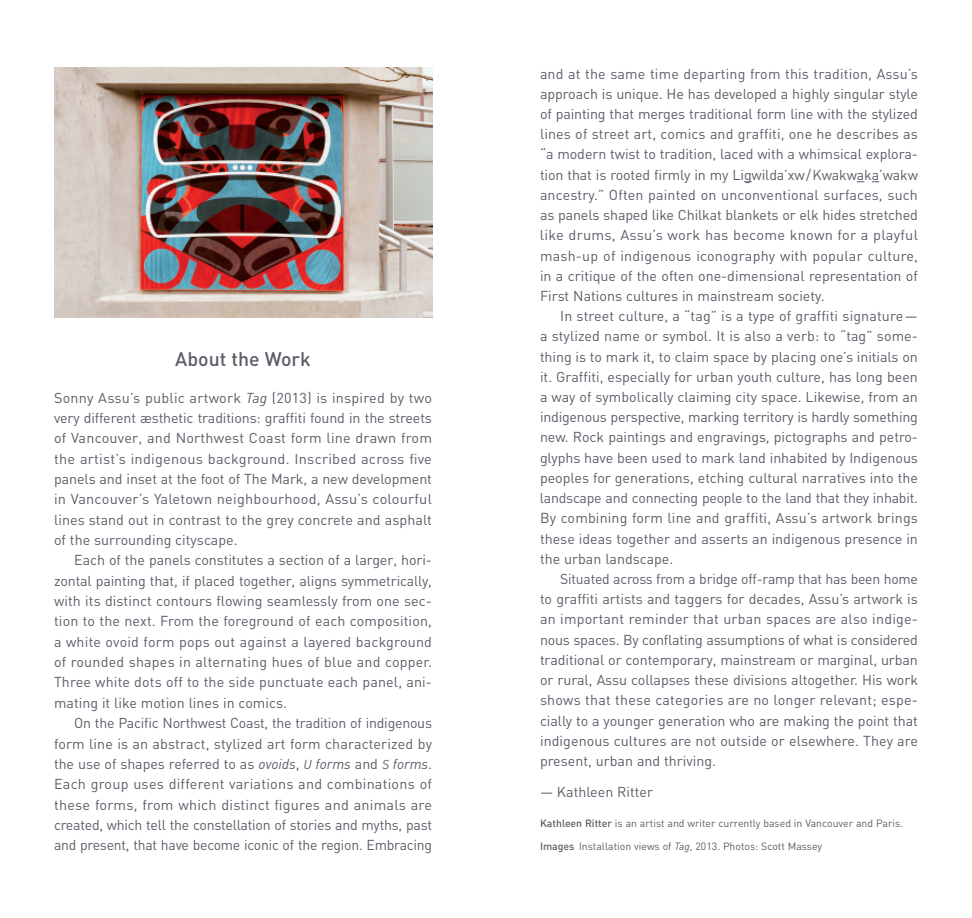
<style>
.page{position:relative;width:972px;height:918px;background:#fff}
.page>*{position:absolute;margin:0;border:0;box-sizing:border-box;transform-origin:0 0}
.t1{font:500 19.5px "DIN";color:#5a5e68}
.t2{font:14.25px "DIN";color:#5a5e68}
.t3{font:10.5px/22.8px "DIN";color:#5a5e68}
.s1{font-style:italic}
.s2{font-style:italic;font-size:12.9px}
.s3{font-weight:500}
</style>
<div class="page">
<img style="left:54px;top:68px;width:378px;height:249px">
<p class="t1" style="left:175px;top:348px;width:137px">About the Work</p>
<p class="t2" style="left:54px;top:389px;width:379px">Sonny Assu’s public artwork <span class="s1">Tag</span> (2013) is inspired by two</p>
<p class="t2" style="left:54px;top:410px;width:379px">very different æsthetic traditions: graffiti found in the streets</p>
<p class="t2" style="left:54px;top:430px;width:379px">of Vancouver, and Northwest Coast form line drawn from</p>
<p class="t2" style="left:54px;top:450px;width:379px">the artist’s indigenous background. Inscribed across five</p>
<p class="t2" style="left:54px;top:471px;width:379px">panels and inset at the foot of The Mark, a new development</p>
<p class="t2" style="left:54px;top:491px;width:379px">in Vancouver’s Yaletown neighbourhood, Assu’s colourful</p>
<p class="t2" style="left:54px;top:511px;width:379px">lines stand out in contrast to the grey concrete and asphalt</p>
<p class="t2" style="left:54px;top:532px;width:185px">of the surrounding cityscape.</p>
<p class="t2" style="left:74px;top:552px;width:359px">Each of the panels constitutes a section of a larger, hori-</p>
<p class="t2" style="left:54px;top:572px;width:379px">zontal painting that, if placed together, aligns symmetrically,</p>
<p class="t2" style="left:54px;top:593px;width:379px">with its distinct contours flowing seamlessly from one sec-</p>
<p class="t2" style="left:54px;top:613px;width:379px">tion to the next. From the foreground of each composition,</p>
<p class="t2" style="left:54px;top:634px;width:379px">a white ovoid form pops out against a layered background</p>
<p class="t2" style="left:54px;top:654px;width:379px">of rounded shapes in alternating hues of blue and copper.</p>
<p class="t2" style="left:54px;top:674px;width:379px">Three white dots off to the side punctuate each panel, ani-</p>
<p class="t2" style="left:54px;top:695px;width:234px">mating it like motion lines in comics.</p>
<p class="t2" style="left:74px;top:715px;width:359px">On the Pacific Northwest Coast, the tradition of indigenous</p>
<p class="t2" style="left:54px;top:735px;width:379px">form line is an abstract, stylized art form characterized by</p>
<p class="t2" style="left:54px;top:756px;width:379px">the use of shapes referred to as <span class="s1">ovoids</span>, <span class="s2">U</span> <span class="s1">forms</span> and <span class="s2">S</span> <span class="s1">forms</span>.</p>
<p class="t2" style="left:54px;top:776px;width:379px">Each group uses different variations and combinations of</p>
<p class="t2" style="left:54px;top:796px;width:379px">these forms, from which distinct figures and animals are</p>
<p class="t2" style="left:54px;top:817px;width:379px">created, which tell the constellation of stories and myths, past</p>
<p class="t2" style="left:54px;top:837px;width:379px">and present, that have become iconic of the region. Embracing</p>
<p class="t2" style="left:540px;top:65px;width:380px">and at the same time departing from this tradition, Assu’s</p>
<p class="t2" style="left:540px;top:86px;width:380px">approach is unique. He has developed a highly singular style</p>
<p class="t2" style="left:540px;top:106px;width:379px">of painting that merges traditional form line with the stylized</p>
<p class="t2" style="left:540px;top:126px;width:380px">lines of street art, comics and graffiti, one he describes as</p>
<p class="t2" style="left:540px;top:146px;width:380px">“a modern twist to tradition, laced with a whimsical explora-</p>
<p class="t2" style="left:540px;top:166px;width:380px">tion that is rooted firmly in my Ligwilda’xw/Kwakwaka’wakw</p>
<p class="t2" style="left:540px;top:187px;width:380px">ancestry.” Often painted on unconventional surfaces, such</p>
<p class="t2" style="left:540px;top:207px;width:379px">as panels shaped like Chilkat blankets or elk hides stretched</p>
<p class="t2" style="left:540px;top:227px;width:380px">like drums, Assu’s work has become known for a playful</p>
<p class="t2" style="left:540px;top:247px;width:380px">mash-up of indigenous iconography with popular culture,</p>
<p class="t2" style="left:540px;top:267px;width:380px">in a critique of the often one-dimensional representation of</p>
<p class="t2" style="left:540px;top:288px;width:286px">First Nations cultures in mainstream society.</p>
<p class="t2" style="left:560px;top:308px;width:359px">In street culture, a “tag” is a type of graffiti signature—</p>
<p class="t2" style="left:540px;top:328px;width:380px">a stylized name or symbol. It is also a verb: to “tag” some-</p>
<p class="t2" style="left:540px;top:348px;width:380px">thing is to mark it, to claim space by placing one’s initials on</p>
<p class="t2" style="left:540px;top:369px;width:380px">it. Graffiti, especially for urban youth culture, has long been</p>
<p class="t2" style="left:540px;top:389px;width:380px">a way of symbolically claiming city space. Likewise, from an</p>
<p class="t2" style="left:540px;top:409px;width:379px">indigenous perspective, marking territory is hardly something</p>
<p class="t2" style="left:540px;top:429px;width:380px">new. Rock paintings and engravings, pictographs and petro-</p>
<p class="t2" style="left:540px;top:449px;width:380px">glyphs have been used to mark land inhabited by Indigenous</p>
<p class="t2" style="left:540px;top:470px;width:380px">peoples for generations, etching cultural narratives into the</p>
<p class="t2" style="left:540px;top:490px;width:380px">landscape and connecting people to the land that they inhabit.</p>
<p class="t2" style="left:540px;top:510px;width:380px">By combining form line and graffiti, Assu’s artwork brings</p>
<p class="t2" style="left:540px;top:530px;width:380px">these ideas together and asserts an indigenous presence in</p>
<p class="t2" style="left:540px;top:551px;width:135px">the urban landscape.</p>
<p class="t2" style="left:560px;top:571px;width:359px">Situated across from a bridge off-ramp that has been home</p>
<p class="t2" style="left:540px;top:591px;width:380px">to graffiti artists and taggers for decades, Assu’s artwork is</p>
<p class="t2" style="left:540px;top:611px;width:380px">an important reminder that urban spaces are also indige-</p>
<p class="t2" style="left:540px;top:631px;width:380px">nous spaces. By conflating assumptions of what is considered</p>
<p class="t2" style="left:540px;top:652px;width:380px">traditional or contemporary, mainstream or marginal, urban</p>
<p class="t2" style="left:540px;top:672px;width:380px">or rural, Assu collapses these divisions altogether. His work</p>
<p class="t2" style="left:540px;top:692px;width:380px">shows that these categories are no longer relevant; espe-</p>
<p class="t2" style="left:540px;top:712px;width:380px">cially to a younger generation who are making the point that</p>
<p class="t2" style="left:540px;top:733px;width:380px">indigenous cultures are not outside or elsewhere. They are</p>
<p class="t2" style="left:540px;top:753px;width:178px">present, urban and thriving.</p>
<p class="t2" style="left:540px;top:783px;width:115px">— Kathleen Ritter</p>
<p class="t3" style="left:540px;top:812px;width:365px"><span class="s3">Kathleen Ritter</span> is an artist and writer currently based in Vancouver and Paris.<br><span class="s3">Images</span> Installation views of <span class="s1">Tag</span>, 2013. Photos: Scott Massey</p>
</div>
